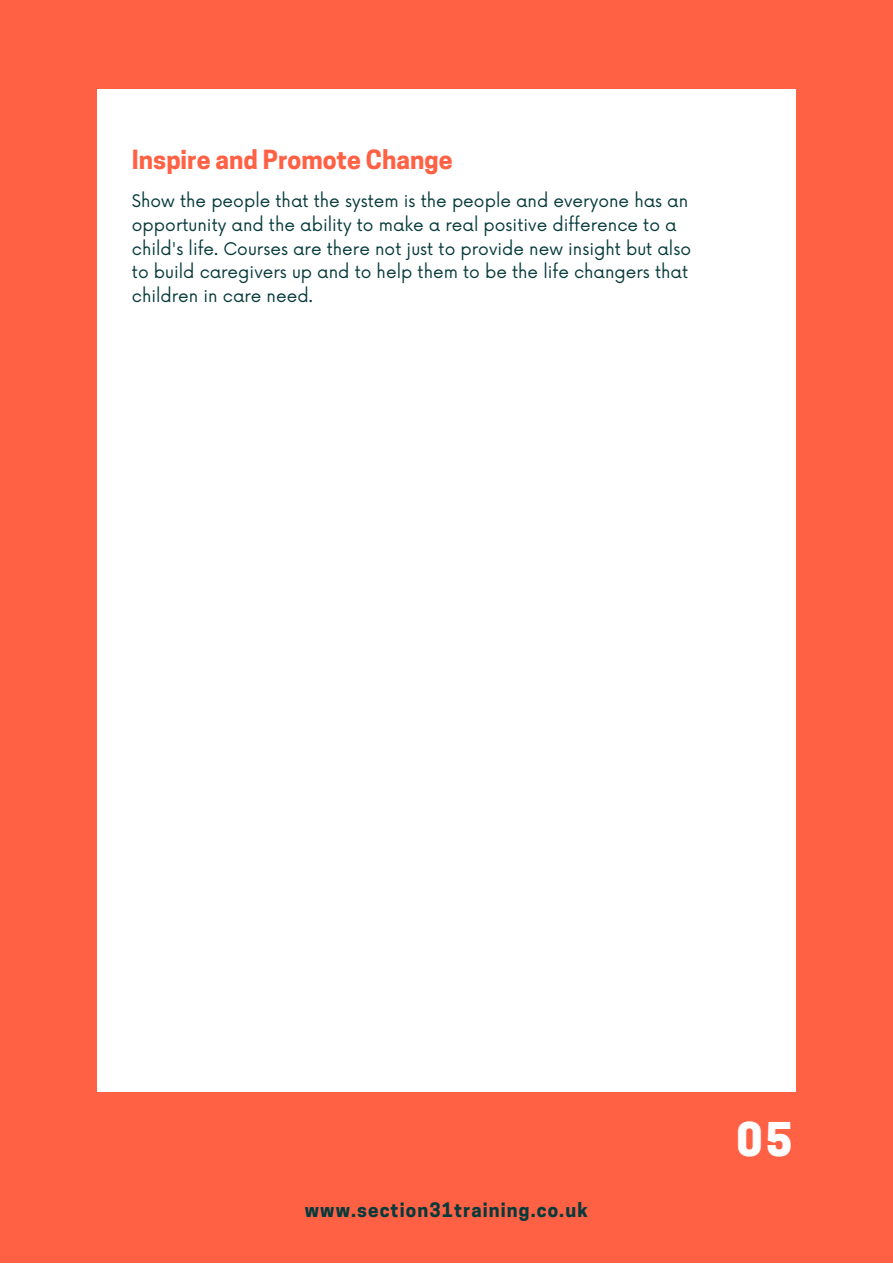
<style>
.page{position:relative;width:893px;height:1264px;background:#fff}
.page>*{position:absolute;margin:0;border:0;box-sizing:border-box;transform-origin:0 0}
.t1{font:800 43.65px "Cooper Hewitt";color:#fff}
.t2{font:700 24.75px "Cooper Hewitt";color:#ff6145}
.t3{font:700 18.75px "Cooper Hewitt";letter-spacing:.06em;color:#073a3b}
.t4{font:16.95px/23.5px "Now";color:#073a3b}
</style>
<div class="page">
<div style="left:0;top:0;width:892px;height:1262px;background:#ff6145"></div>
<div style="left:97px;top:89px;width:698px;height:1002px;background:#fff"></div>
<p class="t2" style="left:132px;top:150px;width:322px">Inspire and Promote Change</p>
<p class="t4" style="left:132px;top:190px;width:560px">Show the people that the system is the people and everyone has an opportunity and the ability to make a real positive difference to a child's life. Courses are there not just to provide new insight but also to build caregivers up and to help them to be the life changers that children in care need.</p>
<p class="t3" style="left:305px;top:1202px;width:284px">www.section31training.co.uk</p>
<p class="t1" style="left:736px;top:1123px;width:57px">05</p>
</div>
